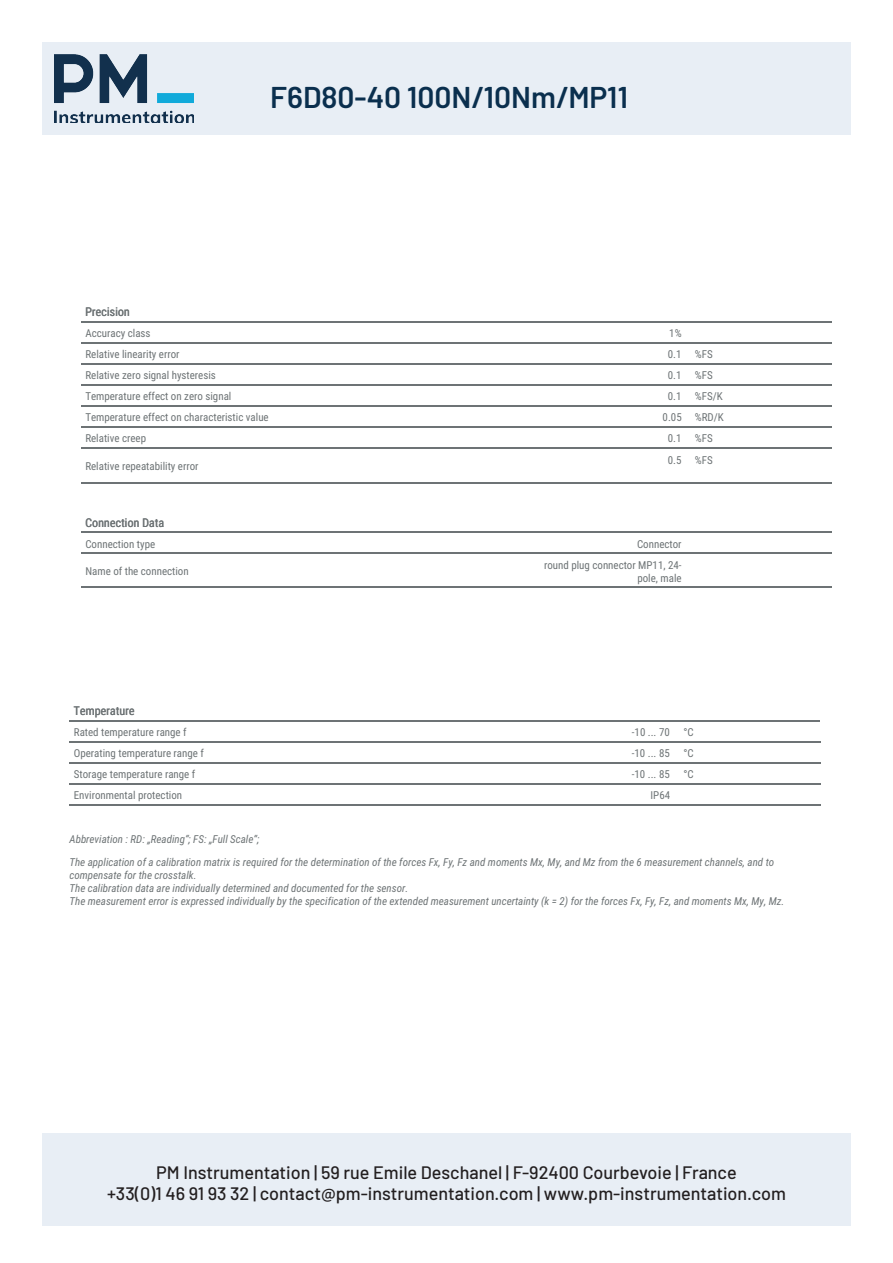
<style>
.page{position:relative;width:893px;height:1263px;background:#fff}
.page>*{position:absolute;margin:0;border:0;box-sizing:border-box;transform-origin:0 0}
.t1{font:600 30px "Barlow";color:#0a2f4e}
.t2{font:500 18px "Barlow";color:#231f20}
.t3{font:12.15px "Roboto Condensed";color:#6d7375}
.t4{font:10.95px/12.9px "Roboto Condensed";color:#6d7375;text-align:right}
.t5{font:italic 10.95px/12.9px "Roboto Condensed";color:#6d7375}
</style>
<div class="page">
<div style="left:43px;top:1133px;width:807px;height:92px;background:#e8eef5"></div>
<div style="left:43px;top:43px;width:807px;height:92px;background:#e8eef5"></div>
<img style="left:54px;top:54px;width:140px;height:69px">
<hr style="left:70px;top:720px;width:750px;height:1px;background:#6d7375">
<hr style="left:70px;top:741px;width:450px;height:1px;background:#6d7375">
<hr style="left:520px;top:741px;width:150px;height:1px;background:#6d7375">
<hr style="left:670px;top:741px;width:150px;height:1px;background:#6d7375">
<hr style="left:70px;top:762px;width:450px;height:1px;background:#6d7375">
<hr style="left:520px;top:762px;width:150px;height:1px;background:#6d7375">
<hr style="left:670px;top:762px;width:150px;height:1px;background:#6d7375">
<hr style="left:70px;top:783px;width:450px;height:1px;background:#6d7375">
<hr style="left:520px;top:783px;width:150px;height:1px;background:#6d7375">
<hr style="left:670px;top:783px;width:150px;height:1px;background:#6d7375">
<hr style="left:70px;top:804px;width:450px;height:1px;background:#6d7375">
<hr style="left:520px;top:804px;width:150px;height:1px;background:#6d7375">
<hr style="left:670px;top:804px;width:150px;height:1px;background:#6d7375">
<hr style="left:81px;top:321px;width:751px;height:1px;background:#6d7375">
<hr style="left:81px;top:342px;width:451px;height:1px;background:#6d7375">
<hr style="left:532px;top:342px;width:150px;height:1px;background:#6d7375">
<hr style="left:682px;top:342px;width:150px;height:1px;background:#6d7375">
<hr style="left:81px;top:363px;width:451px;height:1px;background:#6d7375">
<hr style="left:532px;top:363px;width:150px;height:1px;background:#6d7375">
<hr style="left:682px;top:363px;width:150px;height:1px;background:#6d7375">
<hr style="left:81px;top:384px;width:451px;height:1px;background:#6d7375">
<hr style="left:532px;top:384px;width:150px;height:1px;background:#6d7375">
<hr style="left:682px;top:384px;width:150px;height:1px;background:#6d7375">
<hr style="left:81px;top:405px;width:451px;height:1px;background:#6d7375">
<hr style="left:532px;top:405px;width:150px;height:1px;background:#6d7375">
<hr style="left:682px;top:405px;width:150px;height:1px;background:#6d7375">
<hr style="left:81px;top:426px;width:451px;height:1px;background:#6d7375">
<hr style="left:532px;top:426px;width:150px;height:1px;background:#6d7375">
<hr style="left:682px;top:426px;width:150px;height:1px;background:#6d7375">
<hr style="left:81px;top:447px;width:451px;height:1px;background:#6d7375">
<hr style="left:532px;top:447px;width:150px;height:1px;background:#6d7375">
<hr style="left:682px;top:447px;width:150px;height:1px;background:#6d7375">
<hr style="left:81px;top:482px;width:451px;height:2px;background:#6d7375">
<hr style="left:532px;top:482px;width:150px;height:2px;background:#6d7375">
<hr style="left:682px;top:482px;width:150px;height:2px;background:#6d7375">
<hr style="left:81px;top:532px;width:751px;height:1px;background:#6d7375">
<hr style="left:81px;top:553px;width:451px;height:1px;background:#6d7375">
<hr style="left:532px;top:553px;width:150px;height:1px;background:#6d7375">
<hr style="left:682px;top:553px;width:150px;height:1px;background:#6d7375">
<hr style="left:81px;top:587px;width:451px;height:1px;background:#6d7375">
<hr style="left:532px;top:587px;width:150px;height:1px;background:#6d7375">
<hr style="left:682px;top:587px;width:150px;height:1px;background:#6d7375">
<h1 class="t1" style="left:404px;top:64px;width:92px">K3R110</h1>
<p class="t1" style="left:270px;top:78px;width:359px">F6D80-40 100N/10Nm/MP11</p>
<p class="t3" style="left:85px;top:306px;width:46px">Precision</p>
<p class="t4" style="left:85px;top:328px;width:67px">Accuracy class</p>
<p class="t4" style="left:669px;top:328px;width:14px">1%</p>
<p class="t4" style="left:85px;top:349px;width:96px">Relative linearity error</p>
<p class="t4" style="left:668px;top:349px;width:46px">0.1 %FS</p>
<p class="t4" style="left:85px;top:370px;width:132px">Relative zero signal hysteresis</p>
<p class="t4" style="left:668px;top:370px;width:46px">0.1 %FS</p>
<p class="t4" style="left:85px;top:391px;width:148px">Temperature effect on zero signal</p>
<p class="t4" style="left:668px;top:391px;width:56px">0.1 %FS/K</p>
<p class="t4" style="left:85px;top:412px;width:185px">Temperature effect on characteristic value</p>
<p class="t4" style="left:663px;top:412px;width:63px">0.05 %RD/K</p>
<p class="t4" style="left:85px;top:433px;width:62px">Relative creep</p>
<p class="t4" style="left:668px;top:433px;width:46px">0.1 %FS</p>
<p class="t4" style="left:85px;top:461px;width:115px">Relative repeatability error</p>
<p class="t4" style="left:668px;top:454px;width:46px">0.5 %FS</p>
<p class="t3" style="left:85px;top:517px;width:80px">Connection Data</p>
<p class="t4" style="left:85px;top:538px;width:71px">Connection type</p>
<p class="t4" style="left:637px;top:538px;width:46px">Connector</p>
<p class="t4" style="left:85px;top:566px;width:105px">Name of the connection</p>
<p class="t4" style="left:544px;top:559px;width:139px">round plug connector MP11, 24- pole, male</p>
<p class="t4" style="left:72px;top:566px;width:103px">ME-Meßsysteme GmbH</p>
<p class="t3" style="left:74px;top:705px;width:62px">Temperature</p>
<p class="t4" style="left:74px;top:727px;width:114px">Rated temperature range f</p>
<p class="t4" style="left:632px;top:727px;width:63px">-10 ... 70 °C</p>
<p class="t4" style="left:74px;top:748px;width:132px">Operating temperature range f</p>
<p class="t4" style="left:632px;top:748px;width:63px">-10 ... 85 °C</p>
<p class="t4" style="left:74px;top:769px;width:123px">Storage temperature range f</p>
<p class="t4" style="left:632px;top:769px;width:63px">-10 ... 85 °C</p>
<p class="t4" style="left:74px;top:790px;width:110px">Environmental protection</p>
<p class="t4" style="left:651px;top:790px;width:21px">IP64</p>
<p class="t5" style="left:70px;top:828px;width:706px;line-height:23.5px">Abbreviation : RD: „Reading“; FS: „Full Scale“;<br>The application of a calibration matrix is required for the determination of the forces Fx, Fy, Fz and moments Mx, My, and Mz from the 6 measurement channels, and to</p>
<p class="t5" style="left:70px;top:870px;width:716px">compensate for the crosstalk.<br>The calibration data are individually determined and documented for the sensor.<br>The measurement error is expressed individually by the specification of the extended measurement uncertainty (k = 2) for the forces Fx, Fy, Fz, and moments Mx, My, Mz.</p>
<p class="t2" style="left:156px;top:1159px;width:582px">PM Instrumentation | 59 rue Emile Deschanel | F-92400 Courbevoie | France</p>
<p class="t2" style="left:107px;top:1181px;width:680px">+33(0)1 46 91 93 32 | contact@pm-instrumentation.com | www.pm-instrumentation.com</p>
</div>
